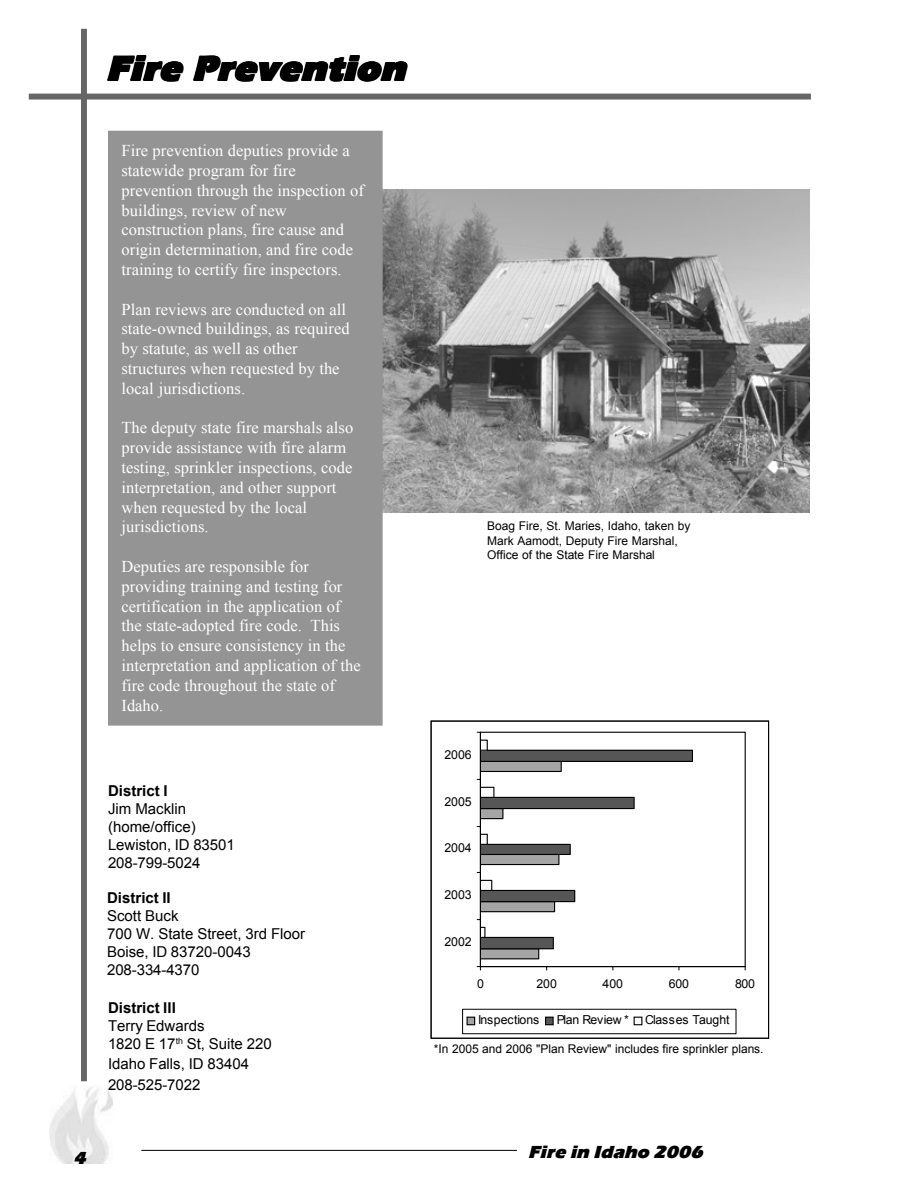
<style>
.page{position:relative;width:918px;height:1188px;background:#fff}
.page>*{position:absolute;margin:0;border:0;box-sizing:border-box;transform-origin:0 0}
.t1{font:italic 900 36px "Eras ITC";color:#000}
.t2{font:italic 900 18px "Eras ITC";color:#000}
.t3{font:16.5px/19.8px "Times New Roman";letter-spacing:.005em;color:#fff}
.t4{font:15px/18px "Arial";color:#000}
.t5{font:700 15px "Arial";color:#000}
.t6{font:12.3px "Arial";letter-spacing:-.015em;color:#000}
.t7{font:12px/14.4px "Arial";color:#000}
</style>
<div class="page">
<div style="left:81px;top:29px;width:6px;height:1052px;background:#666"></div>
<div style="left:29px;top:94px;width:782px;height:6px;background:#666"></div>
<hr style="left:141px;top:1150px;width:376px;height:1px;background:#000">
<img style="left:50px;top:1087px;width:62px;height:77px">
<img style="left:383px;top:189px;width:427px;height:324px">
<div style="left:110px;top:132px;width:271px;height:592px;background:#949494"></div>
<div style="left:108px;top:131px;width:275px;height:595px;border:3px solid #949494"></div>
<div style="left:480px;top:732px;width:266px;height:235px;border:1px solid #000"></div>
<div style="left:480px;top:949px;width:59px;height:10px;background:#a5a5a5"></div>
<div style="left:480px;top:948px;width:59px;height:11px;border:1px solid #000"></div>
<div style="left:480px;top:902px;width:75px;height:10px;background:#a5a5a5"></div>
<div style="left:480px;top:901px;width:75px;height:11px;border:1px solid #000"></div>
<div style="left:480px;top:854px;width:79px;height:11px;background:#a5a5a5"></div>
<div style="left:480px;top:854px;width:79px;height:11px;border:1px solid #000"></div>
<div style="left:480px;top:809px;width:23px;height:10px;background:#a5a5a5"></div>
<div style="left:480px;top:808px;width:23px;height:11px;border:1px solid #000"></div>
<div style="left:480px;top:761px;width:81px;height:10px;background:#a5a5a5"></div>
<div style="left:480px;top:761px;width:82px;height:11px;border:1px solid #000"></div>
<div style="left:480px;top:937px;width:73px;height:12px;background:#565656"></div>
<div style="left:480px;top:937px;width:74px;height:12px;border:1px solid #000"></div>
<div style="left:480px;top:890px;width:95px;height:12px;background:#565656"></div>
<div style="left:480px;top:890px;width:95px;height:12px;border:1px solid #000"></div>
<div style="left:480px;top:844px;width:90px;height:10px;background:#565656"></div>
<div style="left:480px;top:844px;width:91px;height:11px;border:1px solid #000"></div>
<div style="left:480px;top:797px;width:154px;height:12px;background:#565656"></div>
<div style="left:480px;top:797px;width:155px;height:12px;border:1px solid #000"></div>
<div style="left:480px;top:750px;width:212px;height:11px;background:#565656"></div>
<div style="left:480px;top:750px;width:213px;height:12px;border:1px solid #000"></div>
<div style="left:480px;top:927px;width:5px;height:10px;background:#f9f9f9"></div>
<div style="left:480px;top:927px;width:5px;height:11px;border:1px solid #000"></div>
<div style="left:480px;top:880px;width:12px;height:10px;background:#f9f9f9"></div>
<div style="left:480px;top:880px;width:12px;height:11px;border:1px solid #000"></div>
<div style="left:480px;top:834px;width:7px;height:10px;background:#f9f9f9"></div>
<div style="left:480px;top:834px;width:8px;height:11px;border:1px solid #000"></div>
<div style="left:480px;top:787px;width:14px;height:10px;background:#f9f9f9"></div>
<div style="left:480px;top:787px;width:14px;height:11px;border:1px solid #000"></div>
<div style="left:480px;top:740px;width:7px;height:10px;background:#f9f9f9"></div>
<div style="left:480px;top:740px;width:8px;height:11px;border:1px solid #000"></div>
<hr style="left:480px;top:966px;width:265px;height:1px;background:#000">
<hr style="left:480px;top:732px;width:1px;height:235px;background:#000">
<div style="left:467px;top:1017px;width:8px;height:8px;background:#a5a5a5"></div>
<div style="left:467px;top:1017px;width:8px;height:8px;border:1px solid #000"></div>
<div style="left:546px;top:1017px;width:7px;height:8px;background:#565656"></div>
<div style="left:545px;top:1017px;width:9px;height:8px;border:1px solid #000"></div>
<div style="left:634px;top:1017px;width:8px;height:8px;background:#f9f9f9"></div>
<div style="left:634px;top:1017px;width:8px;height:8px;border:1px solid #000"></div>
<div style="left:431px;top:721px;width:338px;height:317px;border:1px solid #000"></div>
<h1 class="t1" style="left:107px;top:48px;width:310px">Fire Prevention</h1>
<p class="t3" style="left:122px;top:141px;width:244px">Fire prevention deputies provide a statewide program for fire prevention through the inspection of buildings, review of new construction plans, fire cause and origin determination, and fire code training to certify fire inspectors.</p>
<p class="t3" style="left:122px;top:299px;width:230px">Plan reviews are conducted on all state-owned buildings, as required by statute, as well as other structures when requested by the local jurisdictions.</p>
<p class="t3" style="left:122px;top:418px;width:233px">The deputy state fire marshals also provide assistance with fire alarm testing, sprinkler inspections, code interpretation, and other support when requested by the local jurisdictions.</p>
<p class="t3" style="left:122px;top:556px;width:241px">Deputies are responsible for providing training and testing for certification in the application of the state-adopted fire code. This helps to ensure consistency in the interpretation and application of the fire code throughout the state of<br>Idaho.</p>
<p class="t5" style="left:108px;top:782px;width:61px">District I</p>
<p class="t4" style="left:108px;top:800px;width:128px">Jim Macklin (home/office)<br>Lewiston, ID 83501<br>208-799-5024</p>
<p class="t5" style="left:107px;top:889px;width:65px">District II</p>
<p class="t4" style="left:107px;top:907px;width:200px">Scott Buck<br>700 W. State Street, 3rd Floor<br>Boise, ID 83720-0043<br>208-334-4370</p>
<p class="t5" style="left:108px;top:999px;width:69px">District III</p>
<p class="t4" style="left:108px;top:1017px;width:165px">Terry Edwards<br>1820 E 17<sup>th</sup> St, Suite 220</p>
<p class="t4" style="left:108px;top:1053px;width:143px;line-height:21px">Idaho Falls, ID 83404<br>208-525-7022</p>
<p class="t2" style="left:73px;top:1148px;width:18px">4</p>
<p class="t7" style="left:487px;top:519px;width:205px">Boag Fire, St. Maries, Idaho, taken by<br>Mark Aamodt, Deputy Fire Marshal,<br>Office of the State Fire Marshal</p>
<p class="t6" style="left:445px;top:748px;width:29px">2006</p>
<p class="t6" style="left:445px;top:795px;width:29px">2005</p>
<p class="t6" style="left:445px;top:841px;width:29px">2004</p>
<p class="t6" style="left:445px;top:888px;width:29px">2003</p>
<p class="t6" style="left:445px;top:935px;width:29px">2002</p>
<p class="t6" style="left:477px;top:977px;width:8px">0</p>
<p class="t6" style="left:537px;top:977px;width:22px">200</p>
<p class="t6" style="left:603px;top:977px;width:22px">400</p>
<p class="t6" style="left:669px;top:977px;width:22px">600</p>
<p class="t6" style="left:735px;top:977px;width:22px">800</p>
<p class="t6" style="left:478px;top:1013px;width:63px">Inspections</p>
<p class="t6" style="left:557px;top:1013px;width:74px">Plan Review *</p>
<p class="t6" style="left:645px;top:1013px;width:86px">Classes Taught</p>
<p class="t7" style="left:434px;top:1042px;width:331px">*In 2005 and 2006 "Plan Review" includes fire sprinkler plans.</p>
<p class="t2" style="left:528px;top:1142px;width:180px">Fire in Idaho 2006</p>
</div>
